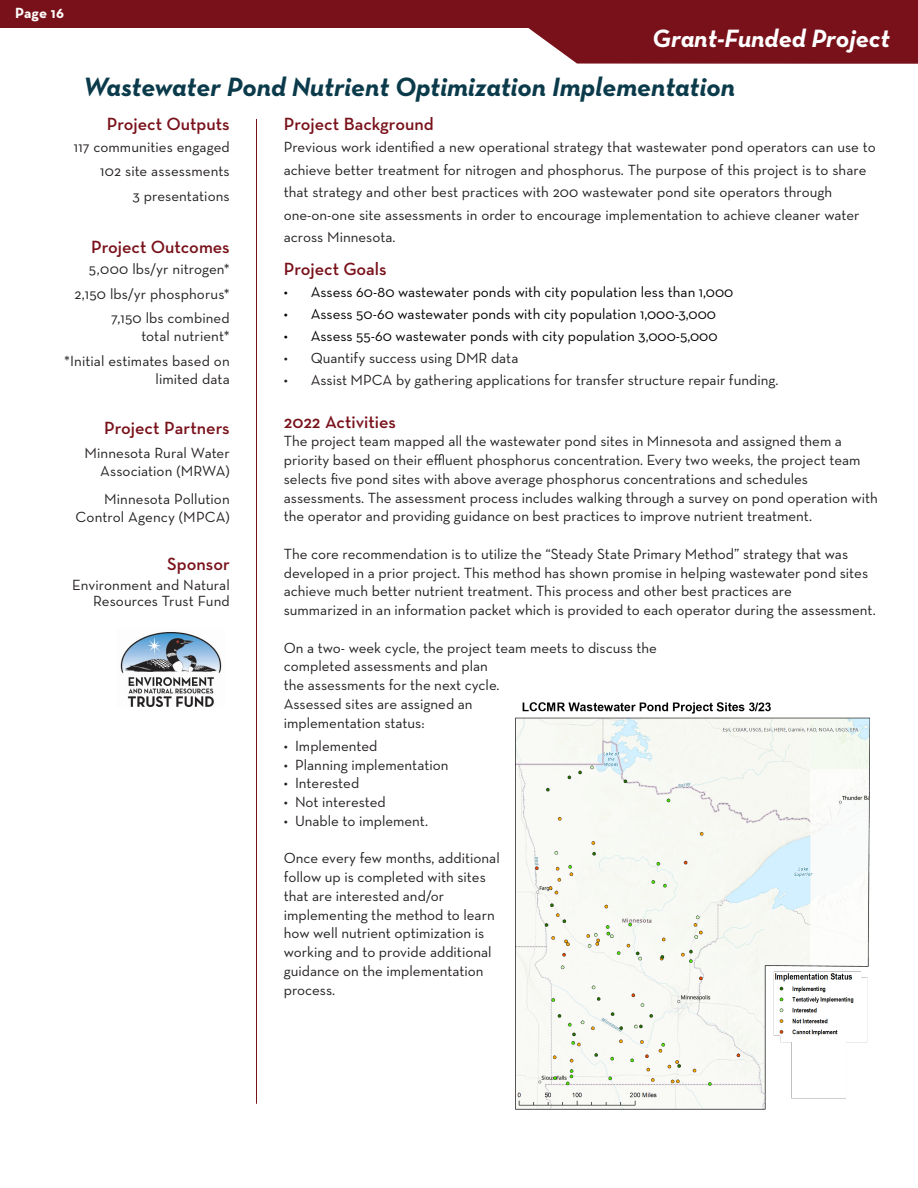
<style>
.page{position:relative;width:918px;height:1188px;background:#fff}
.page>*{position:absolute;margin:0;border:0;box-sizing:border-box;transform-origin:0 0}
.Secondary_Headline{font:italic 700 27px "Neutra Text";color:#0b3b4b}
.Secondary_Headline-2{font:italic 700 25.5px "Neutra Text";color:#fff}
.Project_Title{font:600 18px "Neutraface Text";color:#79111a}
.Body_Text{font:600 18px "Neutraface Text";color:#79111a}
.Right_Data{font:600 18px "Neutraface Text";color:#79111a}
.Body_Text-2{font:600 18px "Neutra Text";color:#79111a}
.Project_Title-2{font:600 18px "Neutra Text";color:#79111a}
.Body_Text-3{font:15px/18.8px "Neutra Text";color:#231f20}
.Right_Data-2{font:15px/18px "Neutra Text";letter-spacing:.005em;color:#231f20;text-align:right}
.t1{font:15px "Neutra Text";color:#000}
.Right_Data-3{font:15px/16.5px "Neutraface Text";letter-spacing:.005em;color:#231f20;text-align:right}
.t2{font:700 15px "Neutra Text";letter-spacing:.01em;color:#fffefc}
</style>
<div class="page">
<svg style="left:528px;top:28px;width:390px;height:36px;background:#83222b"></svg>
<div style="left:0;top:0;width:918px;height:28px;background:#79111a"></div>
<hr style="left:256px;top:119px;width:1px;height:985px;background:#79111a">
<img style="left:120px;top:632px;width:102px;height:74px">
<img style="left:515px;top:702px;width:355px;height:408px">
<p class="t2" style="left:15px;top:4px;width:51px">Page 16</p>
<p class="Secondary_Headline-2" style="left:652px;top:22px;width:239px">Grant-Funded Project</p>
<p class="Secondary_Headline" style="left:83px;top:70px;width:653px">Wastewater Pond Nutrient Optimization Implementation</p>
<p class="Project_Title" style="left:107px;top:113px;width:125px">Project Outputs</p>
<p class="Right_Data-2" style="left:74px;top:137px;width:157px">117 communities engaged</p>
<p class="Right_Data-2" style="left:100px;top:162px;width:131px">102 site assessments</p>
<p class="Right_Data-2" style="left:132px;top:186px;width:99px">3 presentations</p>
<p class="Project_Title" style="left:91px;top:236px;width:140px">Project Outcomes</p>
<p class="Right_Data-2" style="left:89px;top:260px;width:142px">5,000 lbs/yr nitrogen*</p>
<p class="Right_Data-2" style="left:74px;top:285px;width:157px">2,150 lbs/yr phosphorus*</p>
<p class="Right_Data-2" style="left:111px;top:309px;width:120px">7,150 lbs combined total nutrient*</p>
<p class="Right_Data-2" style="left:64px;top:352px;width:167px">*Initial estimates based on limited data</p>
<p class="Right_Data" style="left:104px;top:416px;width:127px">Project Partners</p>
<p class="Right_Data-2" style="left:84px;top:444px;width:147px">Minnesota Rural Water<br>Association (MRWA)</p>
<p class="Right_Data-2" style="left:76px;top:489px;width:156px">Minnesota Pollution<br>Control Agency (MPCA)</p>
<p class="Project_Title" style="left:167px;top:553px;width:64px">Sponsor</p>
<p class="Right_Data-3" style="left:72px;top:576px;width:159px">Environment and Natural<br>Resources Trust Fund</p>
<p class="Body_Text" style="left:284px;top:113px;width:151px">Project Background</p>
<p class="Body_Text-3" style="left:284px;top:136px;width:594px;line-height:22.5px">Previous work identified a new operational strategy that wastewater pond operators can use to achieve better treatment for nitrogen and phosphorus. The purpose of this project is to share that strategy and other best practices with 200 wastewater pond site operators through one-on-one site assessments in order to encourage implementation to achieve cleaner water across Minnesota.</p>
<p class="Project_Title-2" style="left:284px;top:258px;width:104px">Project Goals</p>
<p class="t1" style="left:284px;top:283px;width:451px">• Assess 60-80 wastewater ponds with city population less than 1,000</p>
<p class="t1" style="left:284px;top:305px;width:434px">• Assess 50-60 wastewater ponds with city population 1,000-3,000</p>
<p class="t1" style="left:284px;top:327px;width:435px">• Assess 55-60 wastewater ponds with city population 3,000-5,000</p>
<p class="Body_Text-3" style="left:284px;top:348px;width:236px">• Quantify success using DMR data</p>
<p class="Body_Text-3" style="left:284px;top:370px;width:496px">• Assist MPCA by gathering applications for transfer structure repair funding.</p>
<p class="Body_Text-2" style="left:284px;top:410px;width:114px">2022 Activities</p>
<p class="Body_Text-3" style="left:284px;top:432px;width:560px">The project team mapped all the wastewater pond sites in Minnesota and assigned them a</p>
<p class="Body_Text-3" style="left:284px;top:450px;width:596px">priority based on their effluent phosphorus concentration. Every two weeks, the project team selects five pond sites with above average phosphorus concentrations and schedules assessments. The assessment process includes walking through a survey on pond operation with the operator and providing guidance on best practices to improve nutrient treatment.</p>
<p class="Body_Text-3" style="left:284px;top:544px;width:594px">The core recommendation is to utilize the “Steady State Primary Method” strategy that was developed in a prior project. This method has shown promise in helping wastewater pond sites achieve much better nutrient treatment. This process and other best practices are<br>summarized in an information packet which is provided to each operator during the assessment.</p>
<p class="Body_Text-3" style="left:284px;top:638px;width:375px">On a two- week cycle, the project team meets to discuss the completed assessments and plan<br>the assessments for the next cycle.<br>Assessed sites are assigned an<br>implementation status:</p>
<p class="Body_Text-3" style="left:284px;top:736px;width:95px">• Implemented</p>
<p class="Body_Text-3" style="left:284px;top:755px;width:166px">• Planning implementation</p>
<p class="Body_Text-3" style="left:284px;top:774px;width:77px">• Interested</p>
<p class="Body_Text-3" style="left:284px;top:792px;width:103px">• Not interested</p>
<p class="Body_Text-3" style="left:284px;top:811px;width:146px">• Unable to implement.</p>
<p class="Body_Text-3" style="left:284px;top:849px;width:217px">Once every few months, additional follow up is completed with sites that are interested and/or implementing the method to learn how well nutrient optimization is working and to provide additional guidance on the implementation process.</p>
</div>
